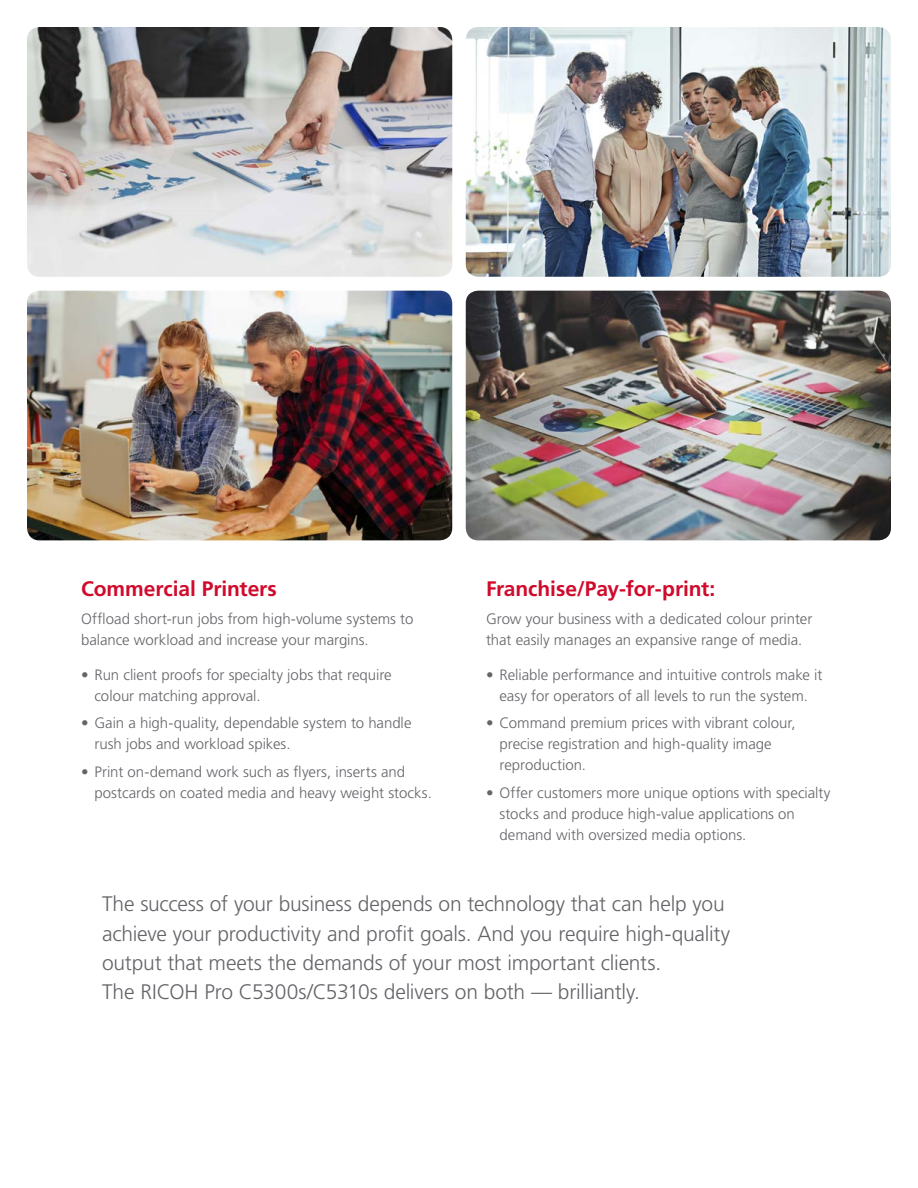
<style>
.page{position:relative;width:918px;height:1188px;background:#fff}
.page>*{position:absolute;margin:0;border:0;box-sizing:border-box;transform-origin:0 0}
.t1{font:300 21px/29.4px "Frutiger LT Std";letter-spacing:-.01em;color:#646569}
.t2{font:700 21px "Frutiger LT Std";letter-spacing:-.005em;color:#d00a2c}
.t3{font:300 15px/21px "Frutiger LT Std";letter-spacing:-.005em;color:#646569}
</style>
<div class="page">
<img style="left:466px;top:27px;width:425px;height:250px">
<img style="left:27px;top:27px;width:425px;height:250px">
<img style="left:27px;top:291px;width:425px;height:249px">
<img style="left:466px;top:291px;width:425px;height:249px">
<h1 class="t2" style="left:81px;top:577px;width:197px">Commercial Printers</h1>
<p class="t3" style="left:81px;top:609px;width:334px">Offload short-run jobs from high-volume systems to balance workload and increase your margins.</p>
<p class="t3" style="left:94px;top:664px;width:299px;text-indent:-14px">• Run client proofs for specialty jobs that require colour matching approval.</p>
<p class="t3" style="left:94px;top:713px;width:319px;text-indent:-14px">• Gain a high-quality, dependable system to handle rush jobs and workload spikes.</p>
<p class="t3" style="left:94px;top:762px;width:339px;text-indent:-14px">• Print on-demand work such as flyers, inserts and postcards on coated media and heavy weight stocks.</p>
<h1 class="t2" style="left:486px;top:577px;width:231px">Franchise/Pay-for-print:</h1>
<p class="t3" style="left:486px;top:609px;width:328px">Grow your business with a dedicated colour printer that easily manages an expansive range of media.</p>
<p class="t3" style="left:486px;top:664px;width:338px;text-align:center">• Reliable performance and intuitive controls make it easy for operators of all levels to run the system.</p>
<p class="t3" style="left:500px;top:713px;width:298px;text-indent:-14px">• Command premium prices with vibrant colour, precise registration and high-quality image reproduction.</p>
<p class="t3" style="left:500px;top:783px;width:333px;text-indent:-14px">• Offer customers more unique options with specialty stocks and produce high-value applications on demand with oversized media options.</p>
<p class="t1" style="left:102px;top:890px;width:630px">The success of your business depends on technology that can help you achieve your productivity and profit goals. And you require high-quality output that meets the demands of your most important clients.<br>The RICOH Pro C5300s/C5310s delivers on both — brilliantly.</p>
</div>
